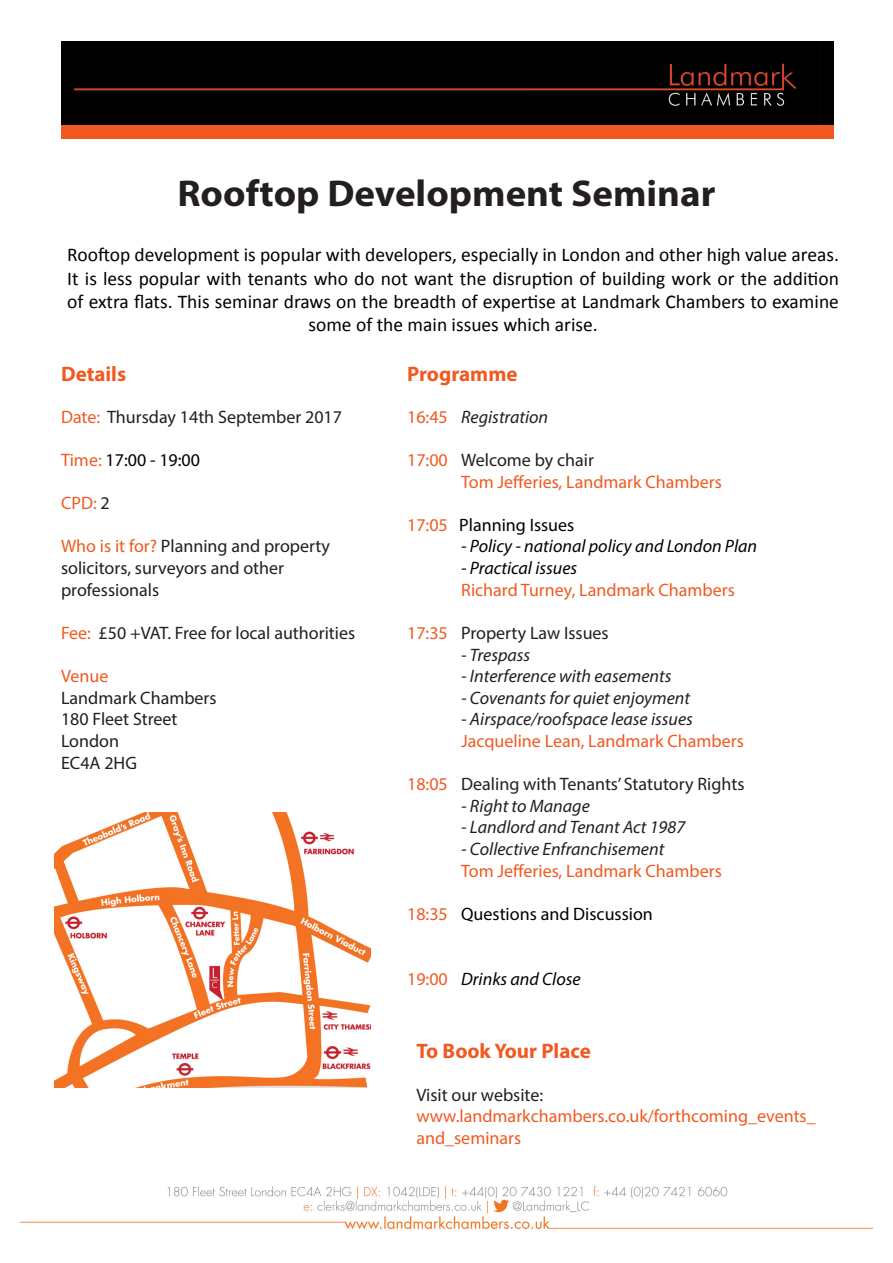
<style>
.page{position:relative;width:893px;height:1263px;background:#fff}
.page>*{position:absolute;margin:0;border:0;box-sizing:border-box;transform-origin:0 0}
.t1{font:700 37.5px "Myriad Pro";color:#231f20;scale:1.04 1}
.t2{font:700 21px "Myriad Pro";color:#f15921}
.t3{font:19.5px/23.4px "Calibri";color:#000;text-align:center}
.t4{font:18px "Myriad Pro";color:#231f20}
.t5{font:18px/21.6px "Myriad Pro";color:#f15921}
.t6{font:italic 18px "Myriad Pro";color:#231f20}
.t7{font:italic 18px "Myriad Pro";color:#000}
.t8{font:18px "Myriad Pro";color:#000}
.s1{color:#f15921}
.s2{color:#231f20}
.s3{font-style:normal;color:#f15921}
</style>
<div class="page">
<img style="left:21px;top:1186px;width:851px;height:44px">
<img style="left:54px;top:812px;width:316px;height:275px">
<div style="left:61px;top:41px;width:773px;height:85px;background:#000"></div>
<div style="left:61px;top:126px;width:773px;height:13px;background:#f15921"></div>
<p class="t1" style="left:177px;top:169px;width:519px">Rooftop Development Seminar</p>
<p class="t3" style="left:67px;top:243px;width:773px">Rooftop development is popular with developers, especially in London and other high value areas.<br>It is less popular with tenants who do not want the disruption of building work or the addition of extra flats. This seminar draws on the breadth of expertise at Landmark Chambers to examine some of the main issues which arise.</p>
<p class="t2" style="left:61px;top:361px;width:67px">Details</p>
<p class="t4" style="left:61px;top:406px;width:283px"><span class="s1">Date:</span> Thursday 14th September 2017</p>
<p class="t8" style="left:61px;top:449px;width:140px"><span class="s1">Time:</span> 17:00 - 19:00</p>
<p class="t5" style="left:61px;top:492px;width:50px">CPD: <span class="s2">2</span></p>
<p class="t4" style="left:61px;top:535px;width:270px"><span class="s1">Who is it for?</span> Planning and property</p>
<p class="t4" style="left:61px;top:557px;width:225px">solicitors, surveyors and other</p>
<p class="t4" style="left:61px;top:578px;width:100px">professionals</p>
<p class="t4" style="left:61px;top:622px;width:296px"><span class="s1">Fee:</span> £50 +VAT. Free for local authorities</p>
<p class="t5" style="left:61px;top:665px;width:49px">Venue</p>
<p class="t4" style="left:61px;top:686px;width:157px">Landmark Chambers</p>
<p class="t4" style="left:61px;top:708px;width:118px">180 Fleet Street</p>
<p class="t4" style="left:61px;top:730px;width:60px">London</p>
<p class="t4" style="left:61px;top:751px;width:77px">EC4A 2HG</p>
<p class="t2" style="left:407px;top:361px;width:112px">Programme</p>
<p class="t6" style="left:407px;top:406px;width:143px"><span class="s3">16:45</span> Registration</p>
<p class="t4" style="left:407px;top:449px;width:188px"><span class="s1">17:00</span> Welcome by chair</p>
<p class="t5" style="left:461px;top:471px;width:262px">Tom Jefferies, Landmark Chambers</p>
<p class="t8" style="left:407px;top:514px;width:169px"><span class="s1">17:05</span> Planning Issues</p>
<p class="t7" style="left:461px;top:535px;width:297px">- Policy - national policy and London Plan</p>
<p class="t7" style="left:461px;top:557px;width:118px">- Practical issues</p>
<p class="t5" style="left:461px;top:579px;width:275px">Richard Turney, Landmark Chambers</p>
<p class="t4" style="left:407px;top:622px;width:203px"><span class="s1">17:35</span> Property Law Issues</p>
<p class="t6" style="left:461px;top:643px;width:71px">- Trespass</p>
<p class="t6" style="left:461px;top:665px;width:212px">- Interference with easements</p>
<p class="t6" style="left:461px;top:686px;width:230px">- Covenants for quiet enjoyment</p>
<p class="t6" style="left:461px;top:708px;width:233px">- Airspace/roofspace lease issues</p>
<p class="t5" style="left:461px;top:730px;width:284px">Jacqueline Lean, Landmark Chambers</p>
<p class="t4" style="left:407px;top:773px;width:339px"><span class="s1">18:05</span> Dealing with Tenants’ Statutory Rights</p>
<p class="t6" style="left:461px;top:794px;width:130px">- Right to Manage</p>
<p class="t6" style="left:461px;top:816px;width:226px">- Landlord and Tenant Act 1987</p>
<p class="t6" style="left:461px;top:838px;width:205px">- Collective Enfranchisement</p>
<p class="t5" style="left:461px;top:859px;width:262px">Tom Jefferies, Landmark Chambers</p>
<p class="t8" style="left:407px;top:902px;width:247px"><span class="s1">18:35</span> Questions and Discussion</p>
<p class="t7" style="left:407px;top:967px;width:175px"><span class="s3">19:00</span> Drinks and Close</p>
<p class="t2" style="left:416px;top:1037px;width:176px">To Book Your Place</p>
<p class="t4" style="left:416px;top:1084px;width:128px">Visit our website:</p>
<p class="t5" style="left:416px;top:1105px;width:401px">www.landmarkchambers.co.uk/forthcoming_events_ and_seminars</p>
</div>
